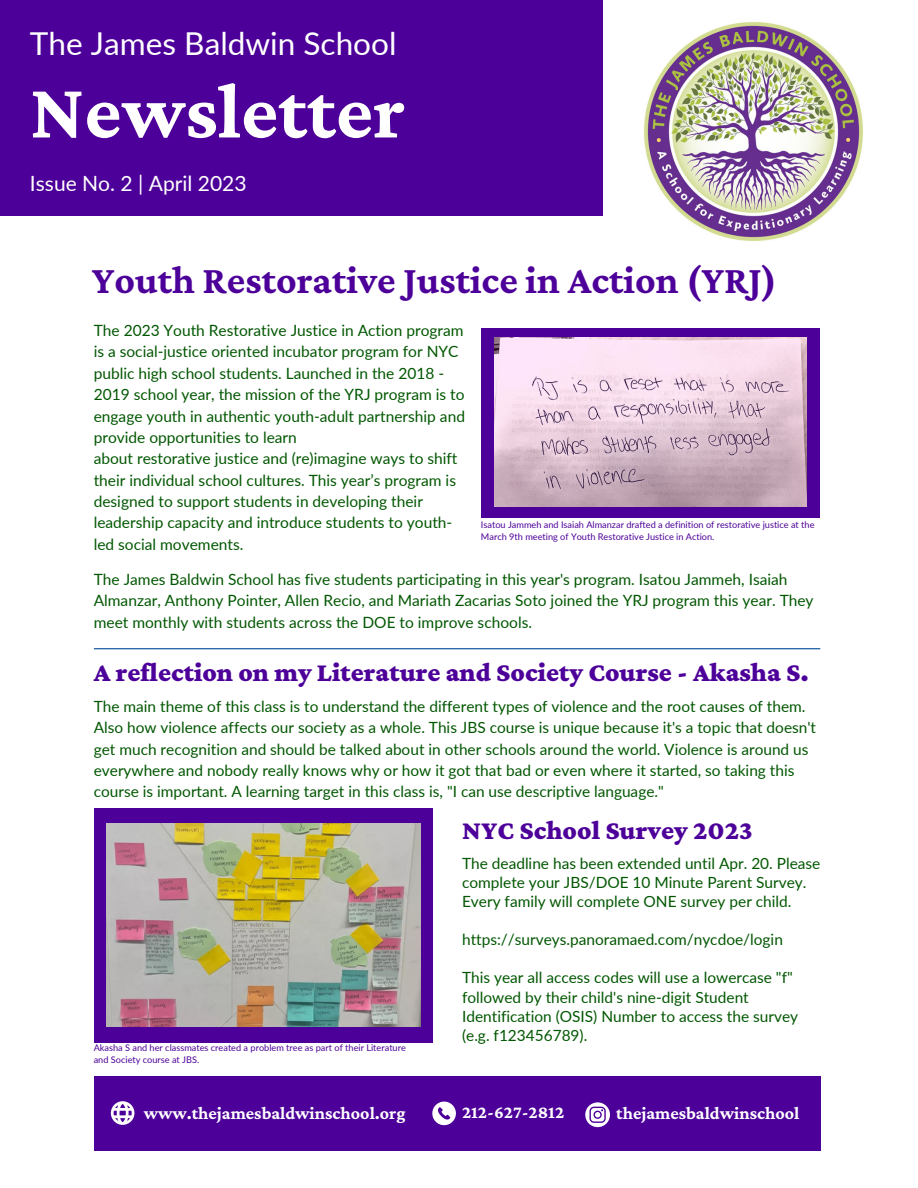
<style>
.page{position:relative;width:918px;height:1188px;background:#fff}
.page>*{position:absolute;margin:0;border:0;box-sizing:border-box;transform-origin:0 0}
.t1{font:700 79.95px "Crimson Pro";color:#fff}
.t2{font:700 39.75px "Crimson Pro";color:#4d0099}
.t3{font:31.5px "Lato";color:#fff}
.t4{font:900 27px "Crimson Pro";color:#4d0099}
.t5{font:21px "Lato";color:#fff}
.t6{font:700 18px "Crimson Pro";color:#fff}
.t7{font:15.45px/21.3px "Lato";color:#025702}
.t8{font:9.15px/12.3px "Lato";color:#4d0099}
</style>
<div class="page">
<div style="left:481px;top:329px;width:338px;height:189px;background:#4d0099"></div>
<img style="left:494px;top:338px;width:313px;height:169px">
<div style="left:94px;top:808px;width:338px;height:234px;background:#4d0099"></div>
<img style="left:106px;top:824px;width:314px;height:202px">
<div style="left:0;top:0;width:603px;height:216px;background:#4d0099"></div>
<hr style="left:94px;top:648px;width:726px;height:1px;background:#004a98">
<img style="left:644px;top:22px;width:219px;height:219px">
<div style="left:94px;top:1076px;width:726px;height:74px;background:#4d0099"></div>
<svg style="left:585px;top:1102px;width:25px;height:25px"></svg>
<svg style="left:111px;top:1101px;width:23px;height:24px"></svg>
<svg style="left:432px;top:1102px;width:24px;height:23px"></svg>
<h3 class="t3" style="left:30px;top:23px;width:368px">The James Baldwin School</h3>
<h1 class="t1" style="left:30px;top:66px;width:377px">Newsletter</h1>
<h3 class="t5" style="left:30px;top:171px;width:218px">Issue No. 2 | April 2023</h3>
<h2 class="t2" style="left:92px;top:257px;width:687px">Youth Restorative Justice in Action (YRJ)</h2>
<p class="t7" style="left:94px;top:319px;width:373px">The 2023 Youth Restorative Justice in Action program is a social-justice oriented incubator program for NYC public high school students. Launched in the 2018 - 2019 school year, the mission of the YRJ program is to engage youth in authentic youth-adult partnership and provide opportunities to learn<br>about restorative justice and (re)imagine ways to shift their individual school cultures. This year’s program is designed to support students in developing their leadership capacity and introduce students to youth&shy;led social movements.</p>
<p class="t8" style="left:481px;top:519px;width:335px">Isatou Jammeh and Isaiah Almanzar drafted a definition of restorative justice at the<br>March 9th meeting of Youth Restorative Justice in Action.</p>
<p class="t7" style="left:94px;top:568px;width:721px">The James Baldwin School has five students participating in this year's program. Isatou Jammeh, Isaiah<br>Almanzar, Anthony Pointer, Allen Recio, and Mariath Zacarias Soto joined the YRJ program this year. They meet monthly with students across the DOE to improve schools.</p>
<h3 class="t4" style="left:94px;top:657px;width:717px">A reflection on my Literature and Society Course - Akasha S.</h3>
<p class="t7" style="left:94px;top:695px;width:724px">The main theme of this class is to understand the different types of violence and the root causes of them.<br>Also how violence affects our society as a whole. This JBS course is unique because it's a topic that doesn't get much recognition and should be talked about in other schools around the world. Violence is around us everywhere and nobody really knows why or how it got that bad or even where it started, so taking this course is important. A learning target in this class is, "I can use descriptive language."</p>
<p class="t8" style="left:94px;top:1041px;width:314px">Akasha S and her classmates created a problem tree as part of their Literature and Society course at JBS.</p>
<h3 class="t4" style="left:462px;top:814px;width:292px">NYC School Survey 2023</h3>
<p class="t7" style="left:462px;top:853px;width:360px;line-height:19.2px">The deadline has been extended until Apr. 20. Please complete your JBS/DOE 10 Minute Parent Survey.<br>Every family will complete ONE survey per child.</p>
<p class="t7" style="left:462px;top:929px;width:322px">https://surveys.panoramaed.com/nycdoe/login</p>
<p class="t7" style="left:462px;top:968px;width:338px;line-height:19.2px">This year all access codes will use a lowercase "f" followed by their child's nine-digit Student Identification (OSIS) Number to access the survey (e.g. f123456789).</p>
<p class="t6" style="left:144px;top:1103px;width:263px">www.thejamesbaldwinschool.org</p>
<p class="t6" style="left:462px;top:1102px;width:104px">212-627-2812</p>
<p class="t6" style="left:616px;top:1103px;width:185px">thejamesbaldwinschool</p>
</div>
